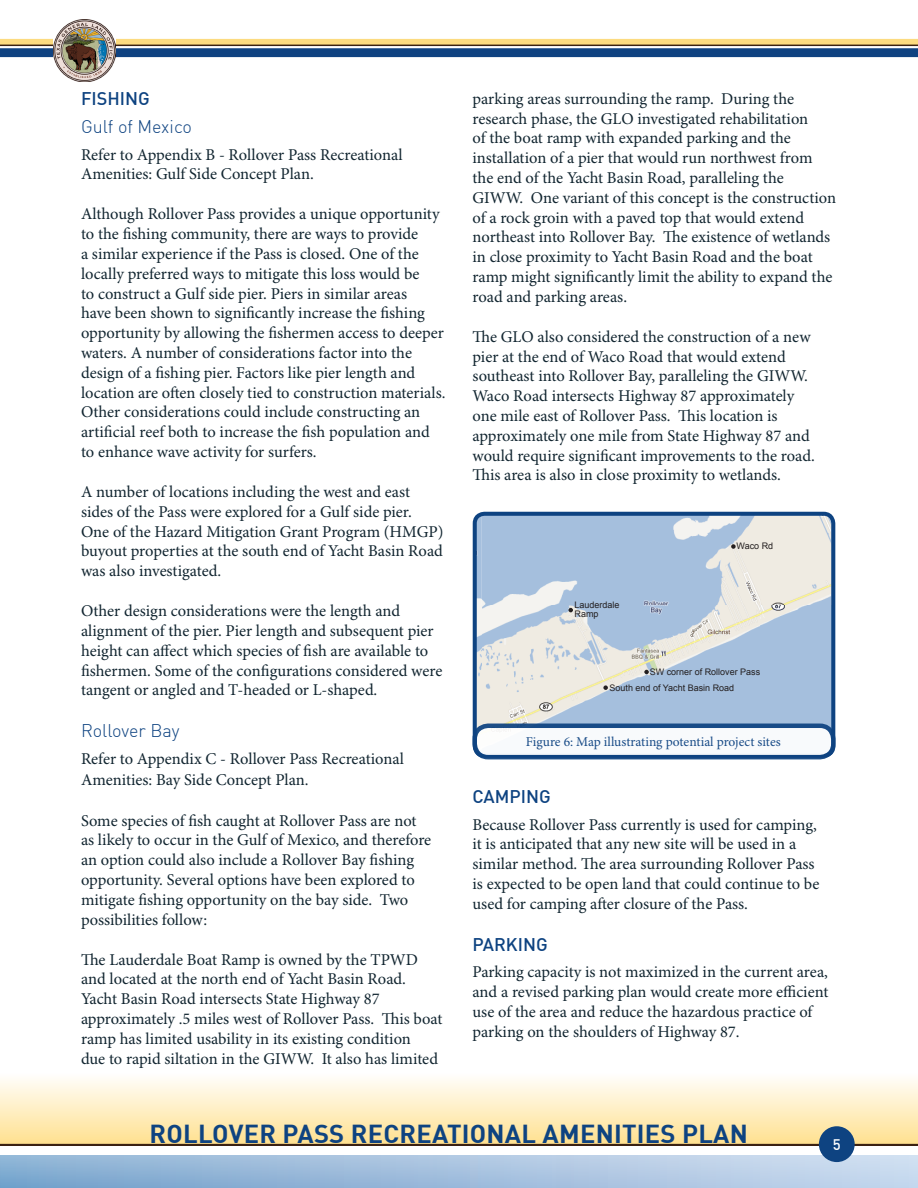
<style>
.page{position:relative;width:918px;height:1188px;background:#fff}
.page>*{position:absolute;margin:0;border:0;box-sizing:border-box;transform-origin:0 0}
.t1{font:700 25.5px "DIN";letter-spacing:.01em;color:#0e4381}
.sub_sub_header{font:300 18px "DIN";color:#0e4381}
.sub_header{font:500 18px "DIN";color:#0e4381}
.Body_Text{font:16.5px/19.8px "Minion Pro";color:#112530}
.t2{font:500 15px "DIN";color:#fff}
.t3{font:13.5px "Minion Pro";color:#0e4381}
.t4{font:9.75px "Times New Roman";color:#231f20}
.sub_header-2{font:9px "Arial";color:#231f20}
.t5{font:6px "Arial";letter-spacing:.005em;color:#231f20}
</style>
<div class="page">
<svg style="left:0;top:1079px;width:918px;height:65px;background:#feedc1"></svg>
<svg style="left:0;top:1155px;width:918px;height:33px;background:#a6c2df"></svg>
<hr style="left:0;top:1144px;width:918px;height:3px;background:#3b2212">
<div style="left:0;top:1146px;width:918px;height:9px;background:#fff"></div>
<div style="left:0;top:48px;width:918px;height:9px;background:#0f4281"></div>
<div style="left:0;top:39px;width:918px;height:6px;background:#fcdb80"></div>
<hr style="left:0;top:45px;width:918px;height:1px;background:#3a2111">
<img style="left:54px;top:20px;width:61px;height:61px">
<div style="left:819px;top:1126px;width:36px;height:36px;background:#0e4381;border-radius:50%"></div>
<img style="left:621px;top:517px;width:209px;height:213px">
<img style="left:482px;top:517px;width:139px;height:207px">
<img style="left:478px;top:517px;width:4px;height:213px">
<div style="left:473px;top:512px;width:362px;height:246px;border:4px solid #0e4381;border-radius:10px"></div>
<div style="left:475px;top:726px;width:358px;height:31px;background:#f8fafc;border-radius:14px"></div>
<div style="left:472px;top:724px;width:364px;height:35px;border:4px solid #0e4381;border-radius:14px"></div>
<svg style="left:569px;top:608px;width:4px;height:4px"></svg>
<svg style="left:603px;top:685px;width:5px;height:5px"></svg>
<svg style="left:644px;top:670px;width:5px;height:4px"></svg>
<svg style="left:731px;top:544px;width:5px;height:5px"></svg>
<p class="sub_header" style="left:81px;top:87px;width:70px">FISHING</p>
<p class="sub_sub_header" style="left:81px;top:115px;width:113px">Gulf of Mexico</p>
<p class="Body_Text" style="left:81px;top:145px;width:323px">Refer to Appendix B - Rollover Pass Recreational<br>Amenities: Gulf Side Concept Plan.</p>
<p class="Body_Text" style="left:81px;top:205px;width:366px">Although Rollover Pass provides a unique opportunity to the fishing community, there are ways to provide<br>a similar experience if the Pass is closed. One of the locally preferred ways to mitigate this loss would be<br>to construct a Gulf side pier. Piers in similar areas<br>have been shown to significantly increase the fishing opportunity by allowing the fishermen access to deeper waters. A number of considerations factor into the design of a fishing pier. Factors like pier length and location are often closely tied to construction materials.<br>Other considerations could include constructing an artificial reef both to increase the fish population and to enhance wave activity for surfers.</p>
<p class="Body_Text" style="left:81px;top:483px;width:364px">A number of locations including the west and east sides of the Pass were explored for a Gulf side pier.<br>One of the Hazard Mitigation Grant Program (HMGP) buyout properties at the south end of Yacht Basin Road was also investigated.</p>
<p class="Body_Text" style="left:81px;top:602px;width:363px">Other design considerations were the length and alignment of the pier. Pier length and subsequent pier height can affect which species of fish are available to fishermen. Some of the configurations considered were tangent or angled and T-headed or L-shaped.</p>
<p class="sub_sub_header" style="left:81px;top:720px;width:100px">Rollover Bay</p>
<p class="Body_Text" style="left:81px;top:748px;width:324px;line-height:21.6px">Refer to Appendix C - Rollover Pass Recreational<br>Amenities: Bay Side Concept Plan.</p>
<p class="Body_Text" style="left:81px;top:811px;width:352px">Some species of fish caught at Rollover Pass are not as likely to occur in the Gulf of Mexico, and therefore an option could also include a Rollover Bay fishing opportunity. Several options have been explored to mitigate fishing opportunity on the bay side. Two possibilities follow:</p>
<p class="Body_Text" style="left:81px;top:950px;width:363px">The Lauderdale Boat Ramp is owned by the TPWD and located at the north end of Yacht Basin Road.<br>Yacht Basin Road intersects State Highway 87 approximately .5 miles west of Rollover Pass. This boat ramp has limited usability in its existing condition<br>due to rapid siltation in the GIWW. It also has limited</p>
<p class="Body_Text" style="left:472px;top:89px;width:365px">parking areas surrounding the ramp. During the research phase, the GLO investigated rehabilitation<br>of the boat ramp with expanded parking and the installation of a pier that would run northwest from the end of the Yacht Basin Road, paralleling the GIWW. One variant of this concept is the construction of a rock groin with a paved top that would extend northeast into Rollover Bay. The existence of wetlands in close proximity to Yacht Basin Road and the boat ramp might significantly limit the ability to expand the road and parking areas.</p>
<p class="Body_Text" style="left:472px;top:327px;width:344px">The GLO also considered the construction of a new pier at the end of Waco Road that would extend southeast into Rollover Bay, paralleling the GIWW.<br>Waco Road intersects Highway 87 approximately one mile east of Rollover Pass. This location is approximately one mile from State Highway 87 and would require significant improvements to the road.<br>This area is also in close proximity to wetlands.</p>
<p class="sub_header-2" style="left:737px;top:540px;width:38px">Waco Rd</p>
<p class="sub_header-2" style="left:575px;top:599px;width:47px">Lauderdale</p>
<p class="sub_header-2" style="left:575px;top:608px;width:26px">Ramp</p>
<p class="sub_header-2" style="left:650px;top:666px;width:112px">SW corner of Rollover Pass</p>
<p class="sub_header-2" style="left:610px;top:682px;width:126px">South end of Yacht Basin Road</p>
<p class="t3" style="left:526px;top:734px;width:256px">Figure 6: Map illustrating potential project sites</p>
<p class="sub_header" style="left:472px;top:785px;width:80px">CAMPING</p>
<p class="Body_Text" style="left:472px;top:815px;width:348px">Because Rollover Pass currently is used for camping, it is anticipated that any new site will be used in a similar method. The area surrounding Rollover Pass is expected to be open land that could continue to be used for camping after closure of the Pass.</p>
<p class="sub_header" style="left:472px;top:933px;width:77px">PARKING</p>
<p class="Body_Text" style="left:472px;top:963px;width:357px">Parking capacity is not maximized in the current area, and a revised parking plan would create more efficient use of the area and reduce the hazardous practice of parking on the shoulders of Highway 87.</p>
<p class="t5" style="left:713px;top:847px;width:114px">©2011 Google - Map data ©2011 Google -</p>
<p class="t4" style="left:444px;top:1003px;width:410px">http://maps.google.com/maps?hl=en&amp;ie=UTF8&amp;ll=29.516857,-94.499245&amp;spn=0.04563... 11/22/2011</p>
<h1 class="t1" style="left:150px;top:1117px;width:600px">ROLLOVER PASS RECREATIONAL AMENITIES PLAN</h1>
<p class="t2" style="left:833px;top:1135px;width:9px">5</p>
</div>
